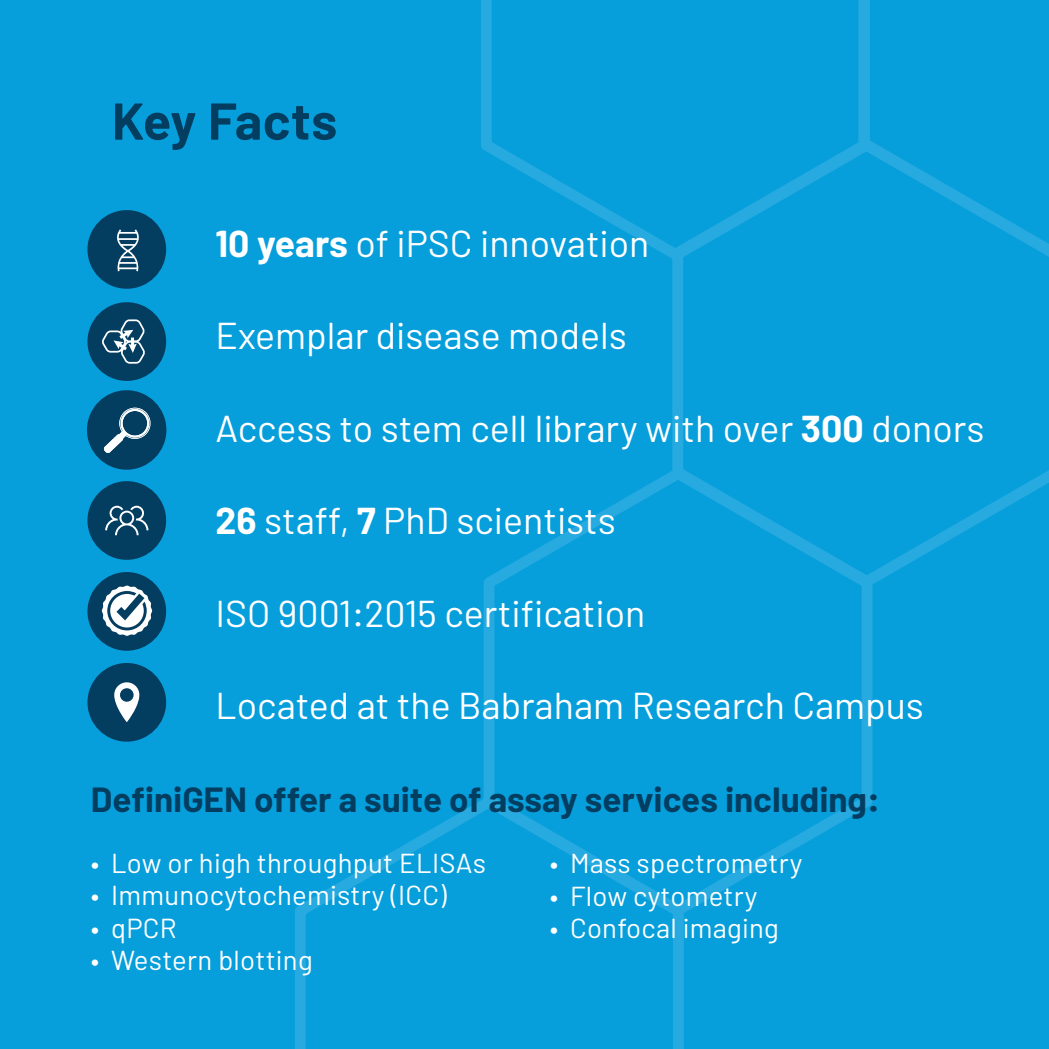
<style>
.page{position:relative;width:1049px;height:1049px;background:#069edb}
.page>*{position:absolute;margin:0;border:0;box-sizing:border-box;transform-origin:0 0}
.t1{font:700 51.75px "Barlow";letter-spacing:-.005em;color:#033d60}
.t2{font:37.5px "Barlow";color:#fff}
.t3{font:700 35px "Barlow";color:#033d60}
.t4{font:27.5px "Barlow";letter-spacing:.01em;color:#fff}
.s1{font-weight:700}
</style>
<div class="page">
<div style="left:87px;top:210px;width:79px;height:79px;background:#033d60;border-radius:50%"></div>
<svg style="left:117px;top:229px;width:22px;height:42px"></svg>
<div style="left:87px;top:302px;width:79px;height:79px;background:#033d60;border-radius:50%"></div>
<svg style="left:102px;top:319px;width:43px;height:45px"></svg>
<div style="left:87px;top:481px;width:79px;height:79px;background:#033d60;border-radius:50%"></div>
<svg style="left:105px;top:506px;width:43px;height:29px"></svg>
<div style="left:87px;top:572px;width:79px;height:79px;background:#033d60;border-radius:50%"></div>
<svg style="left:102px;top:585px;width:50px;height:51px"></svg>
<div style="left:87px;top:663px;width:79px;height:79px;background:#033d60;border-radius:50%"></div>
<svg style="left:114px;top:682px;width:25px;height:40px"></svg>
<svg style="left:295px;top:802px;width:389px;height:247px"></svg>
<svg style="left:478px;top:474px;width:395px;height:449px"></svg>
<svg style="left:667px;top:267px;width:379px;height:327px"></svg>
<svg style="left:481px;top:0;width:372px;height:267px"></svg>
<svg style="left:853px;top:0;width:193px;height:255px"></svg>
<svg style="left:1046px;top:242px;width:3px;height:242px"></svg>
<div style="left:87px;top:390px;width:79px;height:80px;background:#033d60;border-radius:50%"></div>
<svg style="left:104px;top:407px;width:47px;height:46px"></svg>
<h1 class="t1" style="left:112px;top:89px;width:227px">Key Facts</h1>
<p class="t2" style="left:215px;top:220px;width:436px"><span class="s1">10 years</span> of iPSC innovation</p>
<p class="t2" style="left:215px;top:312px;width:413px">Exemplar disease models</p>
<p class="t2" style="left:215px;top:405px;width:770px">Access to stem cell library with over <span class="s1">300</span> donors</p>
<p class="t2" style="left:215px;top:497px;width:402px"><span class="s1">26</span> staff, <span class="s1">7</span> PhD scientists</p>
<p class="t2" style="left:215px;top:590px;width:431px">ISO 9001:2015 certification</p>
<p class="t2" style="left:215px;top:682px;width:710px">Located at the Babraham Research Campus</p>
<p class="t3" style="left:91px;top:778px;width:790px">DefiniGEN offer a suite of assay services including:</p>
<p class="t4" style="left:91px;top:846px;width:397px">• Low or high throughput ELISAs</p>
<p class="t4" style="left:91px;top:878px;width:357px">• Immunocytochemistry (ICC)</p>
<p class="t4" style="left:91px;top:911px;width:88px">• qPCR</p>
<p class="t4" style="left:91px;top:943px;width:224px">• Western blotting</p>
<p class="t4" style="left:550px;top:846px;width:254px">• Mass spectrometry</p>
<p class="t4" style="left:550px;top:878px;width:209px">• Flow cytometry</p>
<p class="t4" style="left:550px;top:911px;width:231px">• Confocal imaging</p>
</div>
